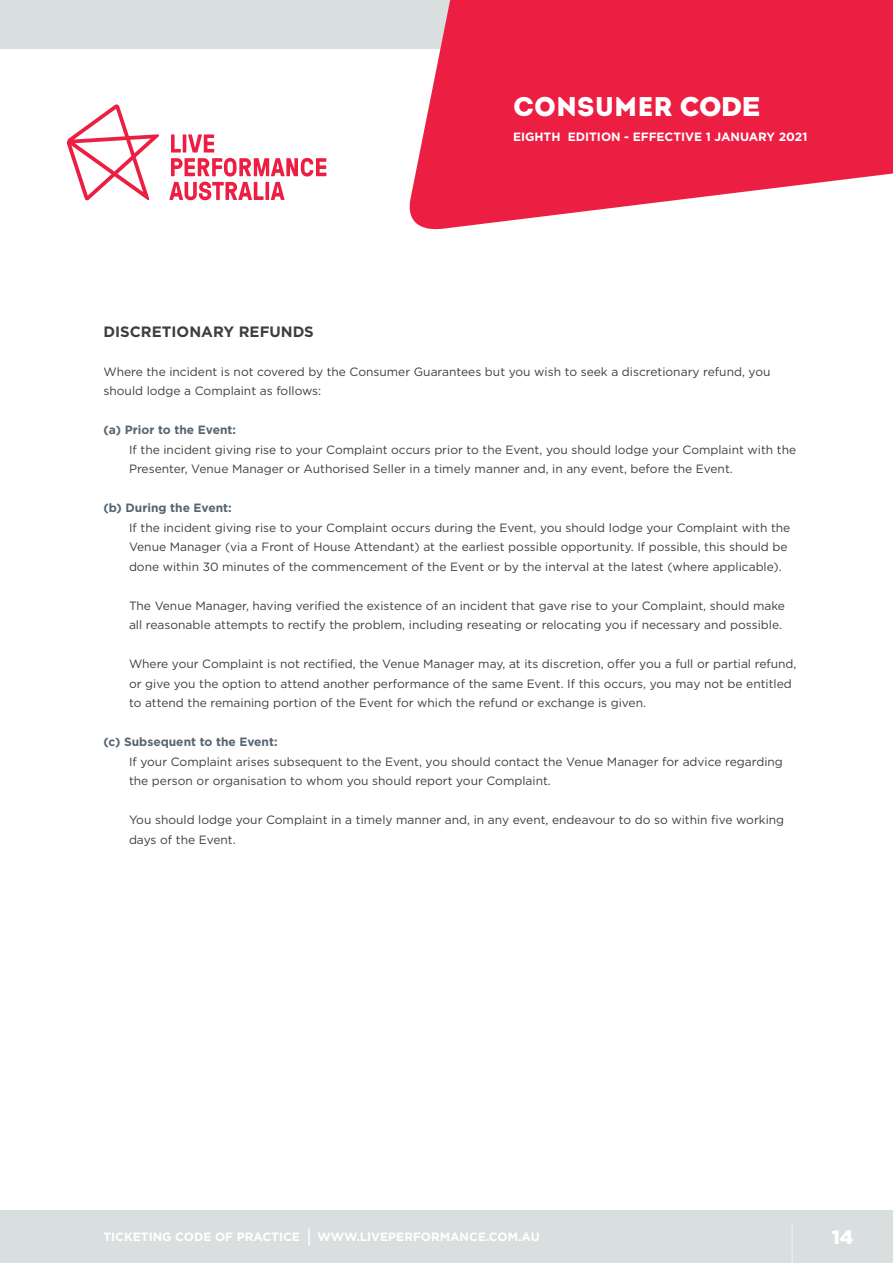
<style>
.page{position:relative;width:893px;height:1263px;background:#fff}
.page>*{position:absolute;margin:0;border:0;box-sizing:border-box;transform-origin:0 0}
.t1{font:27px "Intro";color:#fff}
.t2{font:900 19.5px "Gotham";color:#fff}
.t3{font:700 15px "Gotham";color:#3e3e3f}
.t4{font:12px/19.5px "Gotham";color:#3e3e3f}
.t5{font:700 12px "Gotham";color:#fff}
.t6{font:700 12px "Gotham";color:#556572}
.s1{font-family:"Gotham";font-weight:900}
.s2{font-size:18px}
</style>
<div class="page">
<div style="left:0;top:1210px;width:893px;height:53px;background:#d9dfdf"></div>
<hr style="left:792px;top:1224px;width:1px;height:39px;background:#fff">
<div style="left:0;top:0;width:500px;height:49px;background:#d9dfdf"></div>
<svg style="left:67px;top:104px;width:259px;height:96px"></svg>
<svg style="left:409px;top:0;width:484px;height:230px;fill:#ec1f43"></svg>
<h1 class="t1" style="left:513px;top:90px;width:249px">CONSUMER <span class="s1">CODE</span></h1>
<p class="t5" style="left:513px;top:129px;width:296px">EIGHTH EDITION - EFFECTIVE 1 JANUARY 2021</p>
<p class="t3" style="left:103px;top:321px;width:212px">DISCRETIONARY REFUNDS</p>
<p class="t4" style="left:103px;top:361px;width:668px">Where the incident is not covered by the Consumer Guarantees but you wish to seek a discretionary refund, you should lodge a Complaint as follows:</p>
<p class="t6" style="left:103px;top:422px;width:134px">(a) Prior to the Event:</p>
<p class="t4" style="left:129px;top:439px;width:669px">If the incident giving rise to your Complaint occurs prior to the Event, you should lodge your Complaint with the<br>Presenter, Venue Manager or Authorised Seller in a timely manner and, in any event, before the Event.</p>
<p class="t6" style="left:103px;top:500px;width:130px">(b) During the Event:</p>
<p class="t4" style="left:129px;top:517px;width:663px">If the incident giving rise to your Complaint occurs during the Event, you should lodge your Complaint with the<br>Venue Manager (via a Front of House Attendant) at the earliest possible opportunity. If possible, this should be done within 30 minutes of the commencement of the Event or by the interval at the latest (where applicable).</p>
<p class="t4" style="left:129px;top:595px;width:657px">The Venue Manager, having verified the existence of an incident that gave rise to your Complaint, should make all reasonable attempts to rectify the problem, including reseating or relocating you if necessary and possible.</p>
<p class="t4" style="left:129px;top:654px;width:669px">Where your Complaint is not rectified, the Venue Manager may, at its discretion, offer you a full or partial refund, or give you the option to attend another performance of the same Event. If this occurs, you may not be entitled to attend the remaining portion of the Event for which the refund or exchange is given.</p>
<p class="t6" style="left:103px;top:734px;width:176px">(c) Subsequent to the Event:</p>
<p class="t4" style="left:129px;top:751px;width:655px">If your Complaint arises subsequent to the Event, you should contact the Venue Manager for advice regarding the person or organisation to whom you should report your Complaint.</p>
<p class="t4" style="left:129px;top:810px;width:657px">You should lodge your Complaint in a timely manner and, in any event, endeavour to do so within five working days of the Event.</p>
<p class="t5" style="left:103px;top:1229px;width:438px">TICKETING CODE OF PRACTICE <span class="s2">|</span> WWW.LIVEPERFORMANCE.COM.AU</p>
<h2 class="t2" style="left:832px;top:1223px;width:23px">14</h2>
</div>
